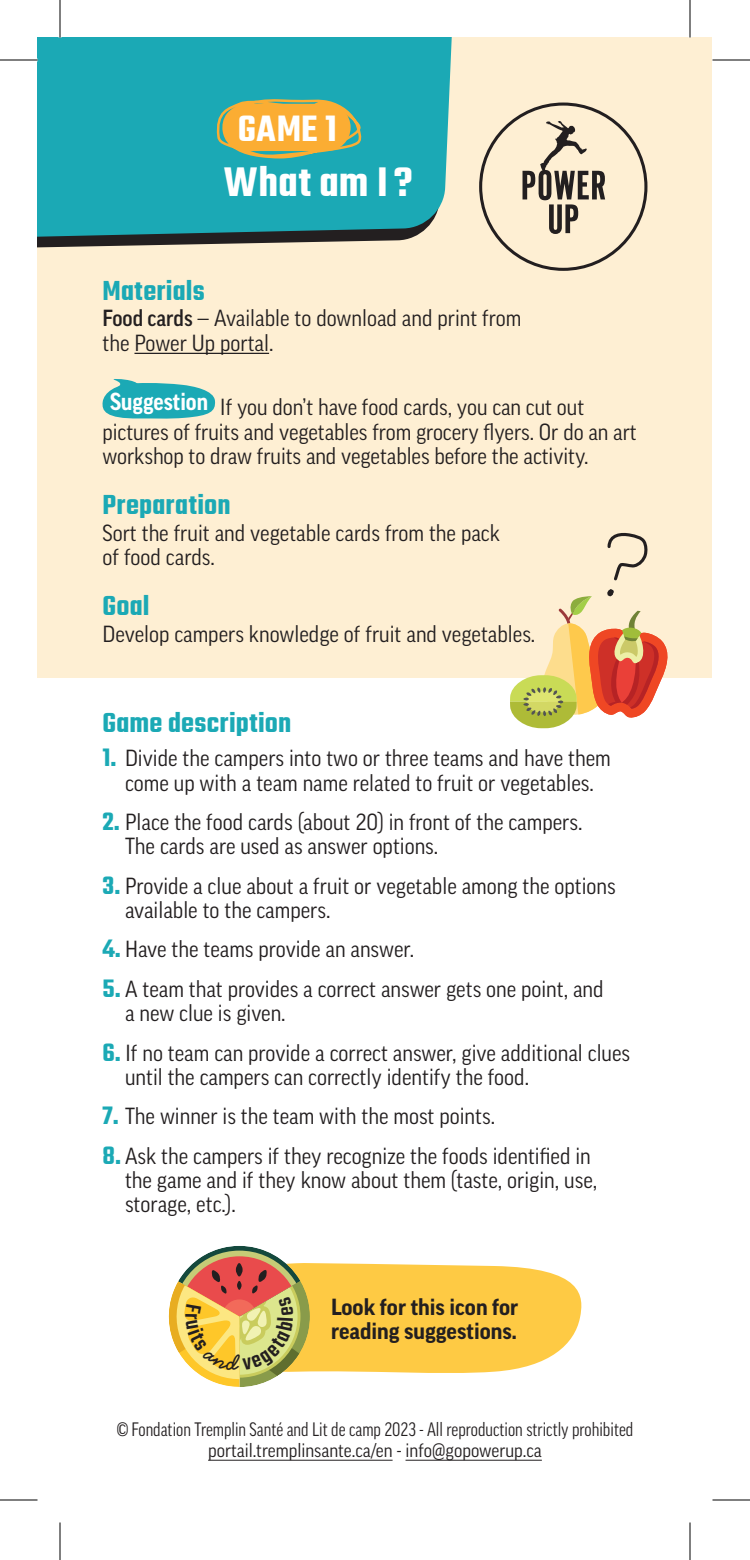
<style>
.page{position:relative;width:750px;height:1560px;background:#fff}
.page>*{position:absolute;margin:0;border:0;box-sizing:border-box;transform-origin:0 0}
.t1{font:600 45px "Teko";letter-spacing:.01em;color:#fff}
.t2{font:600 40px "Teko";color:#fff}
.t3{font:600 30px "Teko";letter-spacing:.01em;color:#1ba9b5}
.t4{font:22.5px/24.2px "Good Pro Narr";color:#231f20}
.t5{font:700 22.5px/24.2px "Good Pro";color:#231f20}
.t6{font:condensed 18.75px "Good Pro";color:#231f20}
.t7{font:18.75px "Good Pro Narr";color:#231f20}
.s1{font-weight:500}
.s2{font-family:"Teko";font-weight:600;font-size:27.5px;color:#1ba9b5}
.s3{font-family:"Good Pro Narr";font-stretch:normal}
</style>
<div class="page">
<div style="left:38px;top:38px;width:674px;height:640px;background:#feefd3"></div>
<svg style="left:38px;top:239px;width:369px;height:9px"></svg>
<div style="left:38px;top:38px;width:414px;height:201px;background:#1ba9b5"></div>
<svg style="left:215px;top:98px;width:147px;height:62px"></svg>
<hr style="left:208px;top:1460px;width:185px;height:1px;background:#231f20">
<hr style="left:406px;top:1460px;width:136px;height:1px;background:#231f20">
<hr style="left:134px;top:353px;width:135px;height:1px;background:#231f20">
<svg style="left:102px;top:379px;width:114px;height:40px"></svg>
<div style="left:224px;top:104px;width:127px;height:47px;background:#fbad33;border-radius:24px"></div>
<svg style="left:510px;top:533px;width:157px;height:195px"></svg>
<svg style="left:479px;top:103px;width:168px;height:168px"></svg>
<svg style="left:0;top:58px;width:38px;height:4px"></svg>
<svg style="left:712px;top:59px;width:38px;height:1px"></svg>
<svg style="left:0;top:1499px;width:38px;height:1px"></svg>
<svg style="left:712px;top:1499px;width:38px;height:1px"></svg>
<svg style="left:58px;top:0;width:4px;height:38px"></svg>
<svg style="left:59px;top:1522px;width:1px;height:38px"></svg>
<svg style="left:688px;top:0;width:4px;height:38px"></svg>
<svg style="left:689px;top:1522px;width:1px;height:38px"></svg>
<hr style="left:0;top:60px;width:38px;height:1px;background:#000">
<hr style="left:712px;top:60px;width:38px;height:1px;background:#000">
<hr style="left:0;top:1500px;width:38px;height:1px;background:#000">
<hr style="left:712px;top:1500px;width:38px;height:1px;background:#000">
<hr style="left:60px;top:0;width:1px;height:38px;background:#000">
<hr style="left:60px;top:1522px;width:1px;height:38px;background:#000">
<hr style="left:690px;top:0;width:1px;height:38px;background:#000">
<hr style="left:690px;top:1522px;width:1px;height:38px;background:#000">
<svg style="left:169px;top:1246px;width:413px;height:141px"></svg>
<h2 class="t2" style="left:238px;top:104px;width:101px">GAME 1</h2>
<h1 class="t1" style="left:224px;top:155px;width:190px">What am I ?</h1>
<h3 class="t3" style="left:103px;top:272px;width:104px">Materials</h3>
<p class="t4" style="left:103px;top:306px;width:420px"><span class="s1">Food cards</span> ― Available to download and print from the Power Up portal.</p>
<p class="t4" style="left:103px;top:395px;width:536px;text-indent:8px"><sup>Suggestion</sup> If you don’t have food cards, you can cut out pictures of fruits and vegetables from grocery flyers. Or do an art workshop to draw fruits and vegetables before the activity.</p>
<h3 class="t3" style="left:103px;top:486px;width:130px">Preparation</h3>
<p class="t4" style="left:103px;top:521px;width:399px">Sort the fruit and vegetable cards from the pack of food cards.</p>
<h3 class="t3" style="left:103px;top:588px;width:49px">Goal</h3>
<p class="t4" style="left:103px;top:622px;width:434px">Develop campers knowledge of fruit and vegetables.</p>
<h3 class="t3" style="left:103px;top:704px;width:190px">Game description</h3>
<p class="t4" style="left:103px;top:746px;width:510px;text-align:center"><span class="s2">1.</span> Divide the campers into two or three teams and have them come up with a team name related to fruit or vegetables.</p>
<p class="t4" style="left:125px;top:810px;width:459px;text-indent:-22px"><span class="s2">2.</span> Place the food cards (about 20) in front of the campers.<br>The cards are used as answer options.</p>
<p class="t4" style="left:125px;top:873px;width:492px;text-indent:-22px"><span class="s2">3.</span> Provide a clue about a fruit or vegetable among the options available to the campers.</p>
<p class="t4" style="left:103px;top:937px;width:313px"><span class="s2">4.</span> Have the teams provide an answer.</p>
<p class="t4" style="left:125px;top:977px;width:480px;text-indent:-22px"><span class="s2">5.</span> A team that provides a correct answer gets one point, and a new clue is given.</p>
<p class="t4" style="left:125px;top:1040px;width:507px;text-indent:-22px"><span class="s2">6.</span> If no team can provide a correct answer, give additional clues until the campers can correctly identify the food.</p>
<p class="t4" style="left:103px;top:1104px;width:394px"><span class="s2">7.</span> The winner is the team with the most points.</p>
<p class="t4" style="left:125px;top:1143px;width:474px;text-indent:-22px"><span class="s2">8.</span> Ask the campers if they recognize the foods identified in the game and if they know about them (taste, origin, use, storage, etc.).</p>
<p class="t5" style="left:331px;top:1295px;width:189px">Look for this icon for reading suggestions.</p>
<p class="t6" style="left:117px;top:1419px;width:518px"><span class="s3">©</span> Fondation Tremplin Santé and Lit de camp 2023 - All reproduction strictly prohibited</p>
<p class="t7" style="left:208px;top:1440px;width:335px">portail.tremplinsante.ca/en - info@gopowerup.ca</p>
</div>
